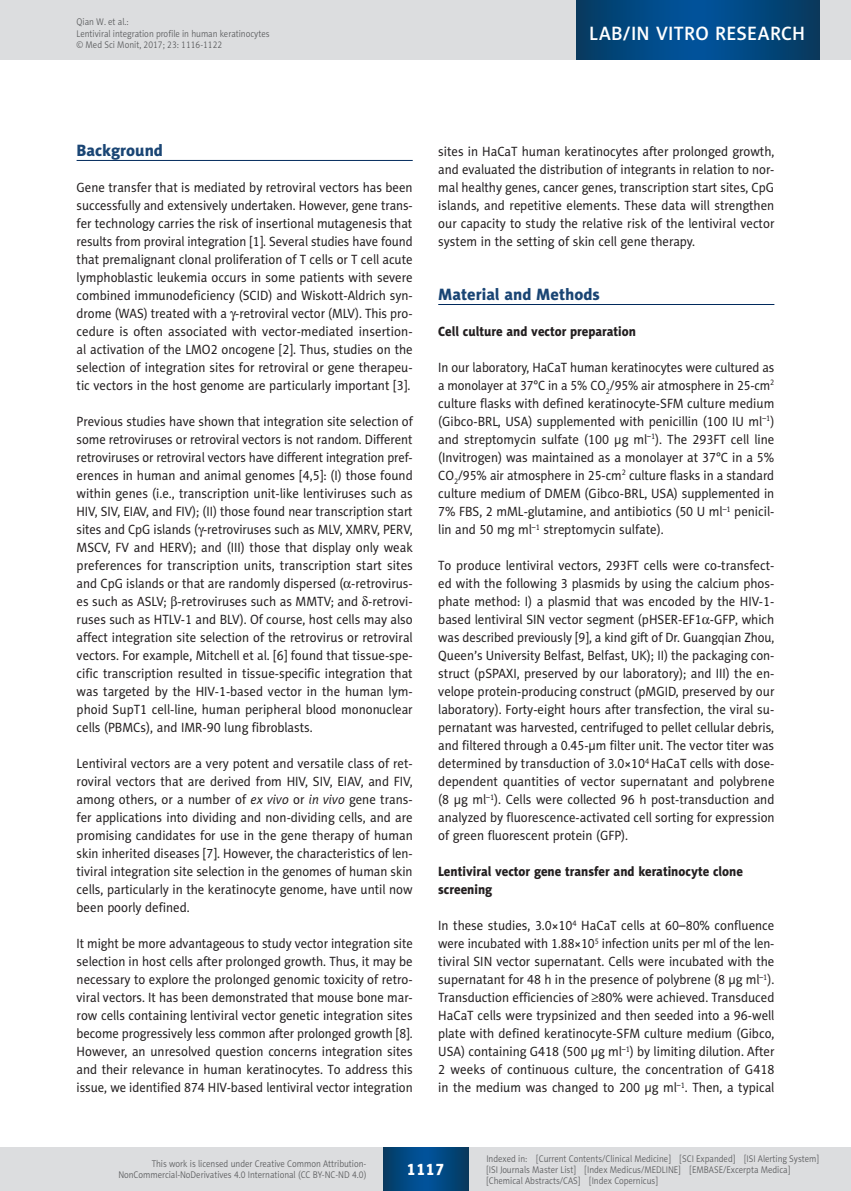
<style>
.page{position:relative;width:851px;height:1191px;background:#fff}
.page>*{position:absolute;margin:0;border:0;box-sizing:border-box;transform-origin:0 0}
.t1{font:19.5px "Naomi Sans EFN Medium";letter-spacing:.01em;color:#fff}
.MSM_Headline_1{font:16.5px "Naomi Sans EFN Heavy";color:#1a4574}
.t2{font:16.5px "Naomi Sans EFN Heavy";color:#fff}
.MSM_Body{font:13.5px/18px "Naomi Sans EFN";color:#231f20;text-align:justify;scale:.95 1}
.MSM_Body-2{font:13.5px/18px "Naomi Sans EFN";color:#231f20;text-align:justify;scale:.93 1}
.MSM_Body-3{font:13.5px/18px "Naomi Sans EFN";color:#231f20;text-align:justify;scale:.94 1}
.MSM_Headline_2{font:13.5px/18px "Naomi Sans EFN Heavy";color:#231f20;scale:.95 1}
.MSM_pagina_zywa{font:9.75px/11.2px "Naomi Sans EFN Light";color:#57585a;scale:.9 1}
.MSM_pagina_sygnatura{font:9.75px "Naomi Sans EFN Light";color:#57585a;scale:.9 1}
.s1{font-family:"Standard Sym L"}
.s2{font-style:italic}
</style>
<div class="page">
<hr style="left:77px;top:160px;width:335px;height:1px;background:#00295c">
<hr style="left:438px;top:304px;width:336px;height:1px;background:#00295c">
<div style="left:0;top:1148px;width:850px;height:43px;background:#dcdddf"></div>
<svg style="left:383px;top:1147px;width:85px;height:43px;background:#02477e"></svg>
<div style="left:0;top:0;width:850px;height:60px;background:#dcdddf"></div>
<svg style="left:576px;top:0;width:243px;height:60px;background:#02477e"></svg>
<p class="MSM_pagina_zywa" style="left:77px;top:16px;width:216px">Qian W. et al.:<br>Lentiviral integration profile in human keratinocytes</p>
<p class="MSM_pagina_sygnatura" style="left:77px;top:39px;width:163px">© Med Sci Monit, 2017; 23: 1116-1122</p>
<h1 class="t1" style="left:589px;top:22px;width:217px">LAB/IN VITRO RESEARCH</h1>
<p class="MSM_Headline_1" style="left:77px;top:140px;width:88px">Background</p>
<p class="MSM_Body" style="left:77px;top:178px;width:355px">Gene transfer that is mediated by retroviral vectors has been successfully and extensively undertaken. However, gene trans&shy;fer technology carries the risk of insertional mutagenesis that results from proviral integration [1]. Several studies have found that premalignant clonal proliferation of T cells or T cell acute lymphoblastic leukemia occurs in some patients with severe combined immunodeficiency (SCID) and Wiskott-Aldrich syn&shy;drome (WAS) treated with a <span class="s1">g</span>-retroviral vector (MLV). This pro&shy;cedure is often associated with vector-mediated insertion&shy;al activation of the LMO2 oncogene [2]. Thus, studies on the selection of integration sites for retroviral or gene therapeu&shy;tic vectors in the host genome are particularly important [3].</p>
<p class="MSM_Body" style="left:77px;top:412px;width:355px">Previous studies have shown that integration site selection of some retroviruses or retroviral vectors is not random. Different retroviruses or retroviral vectors have different integration pref&shy;erences in human and animal genomes [4,5]: (I) those found within genes (i.e., transcription unit-like lentiviruses such as HIV, SIV, EIAV, and FIV); (II) those found near transcription start sites and CpG islands (<span class="s1">g</span>-retroviruses such as MLV, XMRV, PERV, MSCV, FV and HERV); and (III) those that display only weak preferences for transcription units, transcription start sites and CpG islands or that are randomly dispersed (<span class="s1">a</span>-retrovirus&shy;es such as ASLV; <span class="s1">b</span>-retroviruses such as MMTV; and <span class="s1">d</span>-retrovi&shy;ruses such as HTLV-1 and BLV). Of course, host cells may also affect integration site selection of the retrovirus or retroviral vectors. For example, Mitchell et al. [6] found that tissue-spe&shy;cific transcription resulted in tissue-specific integration that was targeted by the HIV-1-based vector in the human lym&shy;phoid SupT1 cell-line, human peripheral blood mononuclear cells (PBMCs), and IMR-90 lung fibroblasts.</p>
<p class="MSM_Body" style="left:77px;top:754px;width:355px">Lentiviral vectors are a very potent and versatile class of ret&shy;roviral vectors that are derived from HIV, SIV, EIAV, and FIV, among others, or a number of <span class="s2">ex vivo</span> or <span class="s2">in vivo</span> gene trans&shy;fer applications into dividing and non-dividing cells, and are promising candidates for use in the gene therapy of human skin inherited diseases [7]. However, the characteristics of len&shy;tiviral integration site selection in the genomes of human skin cells, particularly in the keratinocyte genome, have until now been poorly defined.</p>
<p class="MSM_Body-3" style="left:77px;top:934px;width:359px">It might be more advantageous to study vector integration site selection in host cells after prolonged growth. Thus, it may be necessary to explore the prolonged genomic toxicity of retro&shy;viral vectors. It has been demonstrated that mouse bone mar&shy;row cells containing lentiviral vector genetic integration sites become progressively less common after prolonged growth [8].<br>However, an unresolved question concerns integration sites and their relevance in human keratinocytes. To address this issue, we identified 874 HIV-based lentiviral vector integration</p>
<p class="MSM_Body" style="left:438px;top:142px;width:355px">sites in HaCaT human keratinocytes after prolonged growth, and evaluated the distribution of integrants in relation to nor&shy;mal healthy genes, cancer genes, transcription start sites, CpG islands, and repetitive elements. These data will strengthen our capacity to study the relative risk of the lentiviral vector system in the setting of skin cell gene therapy.</p>
<p class="MSM_Headline_1" style="left:438px;top:284px;width:163px">Material and Methods</p>
<p class="MSM_Headline_2" style="left:438px;top:322px;width:210px">Cell culture and vector preparation</p>
<p class="MSM_Body-2" style="left:438px;top:358px;width:363px">In our laboratory, HaCaT human keratinocytes were cultured as a monolayer at 37°C in a 5% CO<sub>2</sub>/95% air atmosphere in 25-cm<sup>2 </sup>culture flasks with defined keratinocyte-SFM culture medium (Gibco-BRL, USA) supplemented with penicillin (100 IU ml<sup>–1</sup>) and streptomycin sulfate (100 μg ml<sup>–1</sup>). The 293FT cell line (Invitrogen) was maintained as a monolayer at 37°C in a 5% CO<sub>2</sub>/95% air atmosphere in 25-cm<sup>2</sup> culture flasks in a standard culture medium of DMEM (Gibco-BRL, USA) supplemented in 7% FBS, 2 mML-glutamine, and antibiotics (50 U ml<sup>–1</sup> penicil&shy;lin and 50 mg ml<sup>–1</sup> streptomycin sulfate).</p>
<p class="MSM_Body" style="left:438px;top:556px;width:355px">To produce lentiviral vectors, 293FT cells were co-transfect&shy;ed with the following 3 plasmids by using the calcium phos&shy;phate method: I) a plasmid that was encoded by the HIV-1- based lentiviral SIN vector segment (pHSER-EF1<span class="s1">a</span>-GFP, which was described previously [9], a kind gift of Dr. Guangqian Zhou, Queen’s University Belfast, Belfast, UK); II) the packaging con&shy;struct (pSPAXI, preserved by our laboratory); and III) the en&shy;velope protein-producing construct (pMGID, preserved by our laboratory). Forty-eight hours after transfection, the viral su&shy;pernatant was harvested, centrifuged to pellet cellular debris, and filtered through a 0.45-μm filter unit. The vector titer was determined by transduction of 3.0×10<sup>4</sup> HaCaT cells with dose&shy;dependent quantities of vector supernatant and polybrene (8 μg ml<sup>–1</sup>). Cells were collected 96 h post-transduction and analyzed by fluorescence-activated cell sorting for expression of green fluorescent protein (GFP).</p>
<p class="MSM_Headline_2" style="left:438px;top:862px;width:322px">Lentiviral vector gene transfer and keratinocyte clone screening</p>
<p class="MSM_Body" style="left:438px;top:916px;width:355px">In these studies, 3.0×10<sup>4</sup> HaCaT cells at 60–80% confluence were incubated with 1.88×10<sup>5</sup> infection units per ml of the len&shy;tiviral SIN vector supernatant. Cells were incubated with the supernatant for 48 h in the presence of polybrene (8 μg ml<sup>–1</sup>).<br>Transduction efficiencies of <span class="s1">³</span>80% were achieved. Transduced HaCaT cells were trypsinized and then seeded into a 96-well plate with defined keratinocyte-SFM culture medium (Gibco, USA) containing G418 (500 μg ml<sup>–1</sup>) by limiting dilution. After 2 weeks of continuous culture, the concentration of G418 in the medium was changed to 200 μg ml<sup>–1</sup>. Then, a typical</p>
<p class="MSM_pagina_zywa" style="left:118px;top:1158px;width:277px;text-align:right">This work is licensed under Creative Common Attribution-<br>NonCommercial-NoDerivatives 4.0 International (CC BY-NC-ND 4.0)</p>
<p class="t2" style="left:406px;top:1159px;width:40px">1117</p>
<p class="MSM_pagina_zywa" style="left:486px;top:1152px;width:371px">Indexed in: [Current Contents/Clinical Medicine] [SCI Expanded] [ISI Alerting System] [ISI Journals Master List] [Index Medicus/MEDLINE] [EMBASE/Excerpta Medica] [Chemical Abstracts/CAS] [Index Copernicus]</p>
</div>
